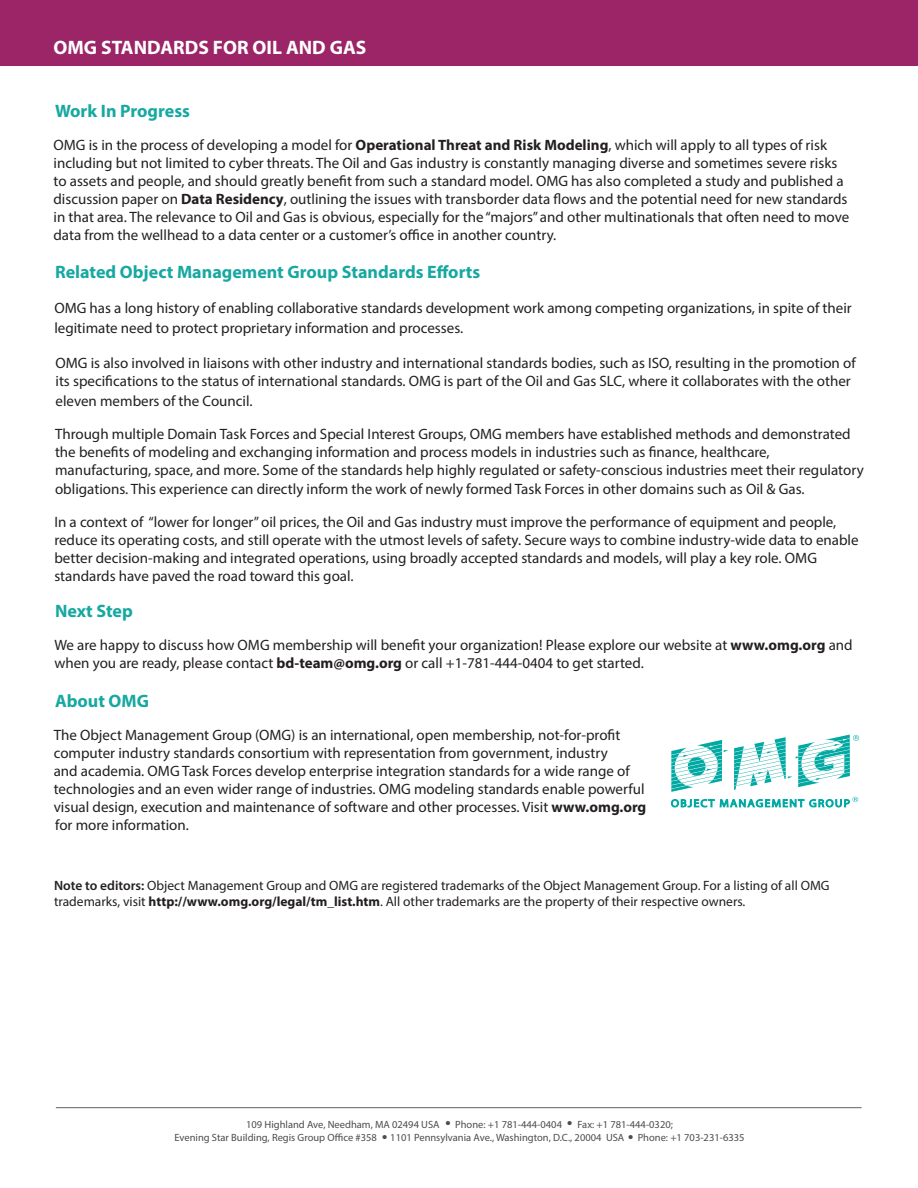
<style>
.page{position:relative;width:918px;height:1188px;background:#fff}
.page>*{position:absolute;margin:0;border:0;box-sizing:border-box;transform-origin:0 0}
.t1{font:700 19.5px "Myriad Pro";color:#fff}
.t2{font:700 18px "Myriad Pro";color:#17a8a1}
.t3{font:16.5px "Arial";color:#4b4c4d}
.t4{font:15px/18px "Myriad Pro";color:#231f20}
.t5{font:13.5px "Myriad Pro";color:#231f20}
.t6{font:10.5px "Myriad Pro";color:#4b4c4d}
.s1{font-weight:700}
.s2{font-weight:600}
</style>
<div class="page">
<div style="left:0;top:0;width:918px;height:66px;background:#9b2566"></div>
<hr style="left:56px;top:1107px;width:806px;height:1px;background:#616164">
<svg style="left:671px;top:735px;width:188px;height:72px"></svg>
<p class="t1" style="left:53px;top:34px;width:315px">OMG STANDARDS FOR OIL AND GAS</p>
<p class="t2" style="left:55px;top:99px;width:136px">Work In Progress</p>
<p class="t4" style="left:54px;top:136px;width:797px">OMG is in the process of developing a model for <span class="s1">Operational Threat and Risk Modeling</span>, which will apply to all types of risk including but not limited to cyber threats. The Oil and Gas industry is constantly managing diverse and sometimes severe risks to assets and people, and should greatly benefit from such a standard model. OMG has also completed a study and published a discussion paper on <span class="s1">Data Residency</span>, outlining the issues with transborder data flows and the potential need for new standards in that area. The relevance to Oil and Gas is obvious, especially for the “majors” and other multinationals that often need to move data from the wellhead to a data center or a customer’s office in another country.</p>
<p class="t2" style="left:55px;top:260px;width:427px">Related Object Management Group Standards Efforts</p>
<p class="t4" style="left:54px;top:298px;width:799px;line-height:19.8px">OMG has a long history of enabling collaborative standards development work among competing organizations, in spite of their legitimate need to protect proprietary information and processes.</p>
<p class="t4" style="left:56px;top:354px;width:802px">OMG is also involved in liaisons with other industry and international standards bodies, such as ISO, resulting in the promotion of its specifications to the status of international standards. OMG is part of the Oil and Gas SLC, where it collaborates with the other</p>
<p class="t4" style="left:56px;top:392px;width:199px">eleven members of the Council.</p>
<p class="t4" style="left:55px;top:424px;width:810px">Through multiple Domain Task Forces and Special Interest Groups, OMG members have established methods and demonstrated the benefits of modeling and exchanging information and process models in industries such as finance, healthcare, manufacturing, space, and more. Some of the standards help highly regulated or safety-conscious industries meet their regulatory</p>
<p class="t4" style="left:55px;top:480px;width:751px">obligations. This experience can directly inform the work of newly formed Task Forces in other domains such as Oil &amp; Gas.</p>
<p class="t4" style="left:54px;top:513px;width:806px">In a context of “lower for longer” oil prices, the Oil and Gas industry must improve the performance of equipment and people, reduce its operating costs, and still operate with the utmost levels of safety. Secure ways to combine industry-wide data to enable better decision-making and integrated operations, using broadly accepted standards and models, will play a key role. OMG standards have paved the road toward this goal.</p>
<p class="t2" style="left:55px;top:600px;width:79px">Next Step</p>
<p class="t4" style="left:54px;top:636px;width:800px">We are happy to discuss how OMG membership will benefit your organization! Please explore our website at <span class="s1">www.omg.org</span> and when you are ready, please contact <span class="s1">bd-team@omg.org</span> or call +1-781-444-0404 to get started.</p>
<p class="t2" style="left:55px;top:690px;width:96px">About OMG</p>
<p class="t4" style="left:54px;top:726px;width:594px">The Object Management Group (OMG) is an international, open membership, not-for-profit computer industry standards consortium with representation from government, industry<br>and academia. OMG Task Forces develop enterprise integration standards for a wide range of technologies and an even wider range of industries. OMG modeling standards enable powerful visual design, execution and maintenance of software and other processes. Visit <span class="s1">www.omg.org</span></p>
<p class="t4" style="left:55px;top:816px;width:135px">for more information.</p>
<p class="t5" style="left:54px;top:877px;width:777px"><span class="s2">Note to editors:</span> Object Management Group and OMG are registered trademarks of the Object Management Group. For a listing of all OMG</p>
<p class="t5" style="left:54px;top:893px;width:693px">trademarks, visit <span class="s1">http://www.omg.org/legal/tm_list.htm</span>. All other trademarks are the property of their respective owners.</p>
<p class="t6" style="left:246px;top:1118px;width:195px">109 Highland Ave, Needham, MA 02494 USA</p>
<p class="t6" style="left:455px;top:1118px;width:108px">Phone: +1 781-444-0404</p>
<p class="t6" style="left:578px;top:1118px;width:97px">Fax: +1 781-444-0320;</p>
<p class="t6" style="left:174px;top:1131px;width:204px">Evening Star Building, Regis Group Office #358</p>
<p class="t6" style="left:390px;top:1131px;width:236px">1101 Pennsylvania Ave., Washington, D.C., 20004 USA</p>
<p class="t6" style="left:638px;top:1131px;width:108px">Phone: +1 703-231-6335</p>
<p class="t3" style="left:445px;top:1113px;width:7px">•</p>
<p class="t3" style="left:567px;top:1113px;width:7px">•</p>
<p class="t3" style="left:382px;top:1126px;width:7px">•</p>
<p class="t3" style="left:628px;top:1126px;width:7px">•</p>
</div>
